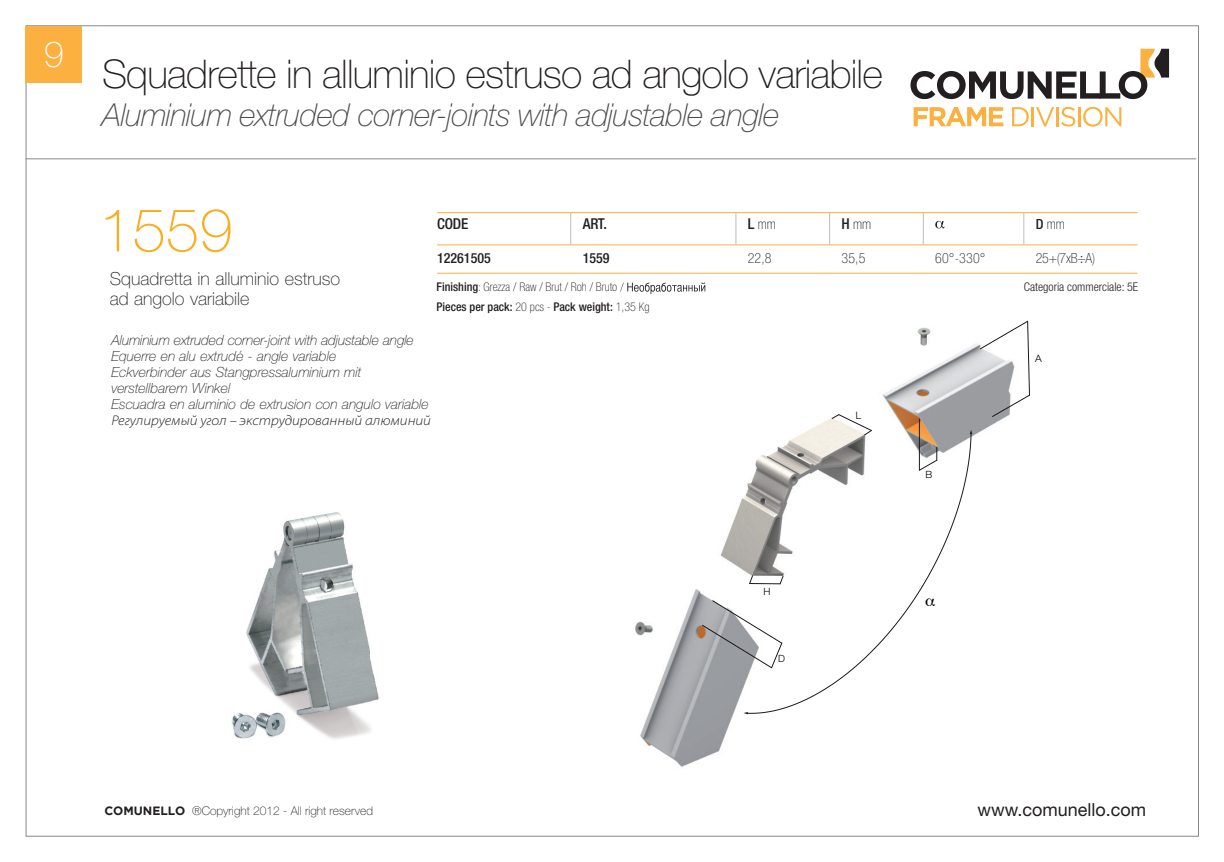
<style>
.page{position:relative;width:1224px;height:862px;background:#fff}
.page>*{position:absolute;margin:0;border:0;box-sizing:border-box;transform-origin:0 0}
.t1{font:100 60px "Helvetica Neue LT Std";color:#faad1e}
.t2{font:100 39.6px "Helvetica Neue LT Std";letter-spacing:-.02em;color:#231f20}
.t3{font:100 36px "Helvetica Neue LT Std";color:#fff}
.t4{font:italic 100 31.6px "Helvetica Neue LT Std";letter-spacing:-.02em;color:#4d4b4d}
.t5{font:100 18px/20px "Helvetica Neue LT Std";color:#231f20}
.t6{font:18px "Helvetica Neue LT Std";color:#231f20}
.t7{font:500 condensed 15px "Helvetica Neue LT Std";letter-spacing:-.01em;color:#231f20}
.t8{font:italic 100 14px/16px "Helvetica Neue LT Std";color:#231f20}
.t9{font:italic 300 semi-expanded 14px "Myriad Pro";color:#231f20}
.t10{font:100 condensed 14px "Helvetica Neue LT Std";color:#231f20}
.t11{font:500 condensed 14px "Helvetica Neue LT Std";color:#231f20}
.t12{font:100 12px "Helvetica Neue LT Std";color:#231f20}
.t13{font:500 condensed 12px "Helvetica Neue LT Std";color:#231f20}
.t14{font:100 condensed 12px "Helvetica Neue LT Std";color:#231f20}
.t15{font:300 condensed 12px "Helvetica Neue LT Std";color:#231f20}
.t16{font:300 10px "Helvetica Neue LT Std";color:#000}
.s1{font-weight:500;font-size:15px}
.s2{font-weight:500}
.s3{font-weight:100}
.s4{font-family:"Gotham";font-weight:700}
</style>
<div class="page">
<svg style="left:914px;top:107px;width:89px;height:19px"></svg>
<svg style="left:1012px;top:107px;width:42px;height:19px"></svg>
<hr style="left:1056px;top:107px;width:3px;height:19px;background:#fbb03f">
<svg style="left:1061px;top:107px;width:60px;height:20px"></svg>
<svg style="left:910px;top:49px;width:259px;height:50px"></svg>
<hr style="left:26px;top:158px;width:1170px;height:1px;background:#86898b">
<div style="left:26px;top:26px;width:56px;height:57px;background:#fbb03f"></div>
<img style="left:635px;top:320px;width:393px;height:447px">
<svg style="left:702px;top:600px;width:45px;height:68px;background:#aaacae"></svg>
<svg style="left:747px;top:433px;width:224px;height:280px"></svg>
<hr style="left:750px;top:583px;width:30px;height:1px;background:#1a1a1b">
<svg style="left:780px;top:576px;width:3px;height:8px"></svg>
<svg style="left:749px;top:575px;width:4px;height:9px"></svg>
<svg style="left:920px;top:447px;width:17px;height:23px"></svg>
<hr style="left:919px;top:419px;width:1px;height:51px;background:#1a1a1b">
<svg style="left:620px;top:283px;width:85px;height:11px"></svg>
<hr style="left:437px;top:212px;width:134px;height:1px;background:#fbb03f">
<hr style="left:571px;top:212px;width:165px;height:1px;background:#fbb03f">
<hr style="left:736px;top:212px;width:94px;height:1px;background:#fbb03f">
<hr style="left:830px;top:212px;width:93px;height:1px;background:#fbb03f">
<hr style="left:923px;top:212px;width:101px;height:1px;background:#fbb03f">
<hr style="left:1024px;top:212px;width:114px;height:1px;background:#fbb03f">
<hr style="left:437px;top:244px;width:134px;height:1px;background:#fbb03f">
<hr style="left:571px;top:244px;width:165px;height:1px;background:#fbb03f">
<hr style="left:736px;top:244px;width:94px;height:1px;background:#fbb03f">
<hr style="left:830px;top:244px;width:93px;height:1px;background:#fbb03f">
<hr style="left:923px;top:244px;width:101px;height:1px;background:#fbb03f">
<hr style="left:1024px;top:244px;width:114px;height:1px;background:#fbb03f">
<hr style="left:437px;top:273px;width:134px;height:1px;background:#fbb03f">
<hr style="left:571px;top:273px;width:165px;height:1px;background:#fbb03f">
<hr style="left:736px;top:273px;width:94px;height:1px;background:#fbb03f">
<hr style="left:830px;top:273px;width:93px;height:1px;background:#fbb03f">
<hr style="left:923px;top:273px;width:101px;height:1px;background:#fbb03f">
<hr style="left:1024px;top:273px;width:114px;height:1px;background:#fbb03f">
<hr style="left:570px;top:213px;width:1px;height:32px;background:#bcbdc0">
<hr style="left:736px;top:213px;width:1px;height:32px;background:#bcbdc0">
<hr style="left:829px;top:213px;width:1px;height:32px;background:#bcbdc0">
<hr style="left:923px;top:213px;width:1px;height:32px;background:#bcbdc0">
<hr style="left:1024px;top:213px;width:1px;height:32px;background:#bcbdc0">
<svg style="left:935px;top:221px;width:9px;height:7px"></svg>
<img style="left:231px;top:512px;width:148px;height:227px">
<svg style="left:926px;top:598px;width:9px;height:8px"></svg>
<svg style="left:980px;top:321px;width:50px;height:96px"></svg>
<svg style="left:832px;top:412px;width:40px;height:23px"></svg>
<h3 class="t3" style="left:44px;top:34px;width:22px">9</h3>
<h2 class="t2" style="left:102px;top:52px;width:782px">Squadrette in alluminio estruso ad angolo variabile</h2>
<h3 class="t4" style="left:102px;top:97px;width:679px">Aluminium extruded corner-joints with adjustable angle</h3>
<h1 class="t1" style="left:99px;top:196px;width:135px">1559</h1>
<p class="t7" style="left:437px;top:215px;width:33px">CODE</p>
<p class="t7" style="left:583px;top:215px;width:26px">ART.</p>
<p class="t10" style="left:748px;top:216px;width:30px"><span class="s1">L</span> mm</p>
<p class="t10" style="left:842px;top:216px;width:31px"><span class="s1">H</span> mm</p>
<p class="t10" style="left:1036px;top:216px;width:31px"><span class="s2">D</span> mm</p>
<p class="t11" style="left:437px;top:250px;width:55px">12261505</p>
<p class="t11" style="left:583px;top:250px;width:28px">1559</p>
<p class="t10" style="left:748px;top:251px;width:25px">22,8</p>
<p class="t10" style="left:842px;top:251px;width:25px">35,5</p>
<p class="t10" style="left:935px;top:251px;width:52px">60°-330°</p>
<p class="t10" style="left:1036px;top:251px;width:61px">25+(7xB÷A)</p>
<p class="t5" style="left:110px;top:268px;width:232px">Squadretta in alluminio estruso ad angolo variabile</p>
<p class="t8" style="left:111px;top:332px;width:319px">Aluminium extruded corner-joint with adjustable angle Equerre en alu extrudé - angle variable<br>Eckverbinder aus Stangpressaluminium mit verstellbarem Winkel<br>Escuadra en aluminio de extrusion con angulo variable</p>
<p class="t9" style="left:111px;top:411px;width:321px">Регулируемый угол – экструдированный алюминий</p>
<p class="t14" style="left:437px;top:280px;width:182px"><span class="s2">Finishing</span>: Grezza / Raw / Brut / Roh / Bruto</p>
<p class="t15" style="left:1024px;top:280px;width:116px">Categoria commerciale: 5E</p>
<p class="t13" style="left:437px;top:300px;width:214px">Pieces per pack: <span class="s3">20 pcs -</span> Pack weight: <span class="s3">1,35 Kg</span></p>
<p class="t16" style="left:926px;top:468px;width:8px">B</p>
<p class="t16" style="left:764px;top:586px;width:9px">H</p>
<p class="t16" style="left:778px;top:652px;width:8px">D</p>
<p class="t12" style="left:104px;top:803px;width:270px"><span class="s4">COMUNELLO</span> ®Copyright 2012 - All right reserved</p>
<p class="t6" style="left:978px;top:799px;width:170px">www.comunello.com</p>
</div>
